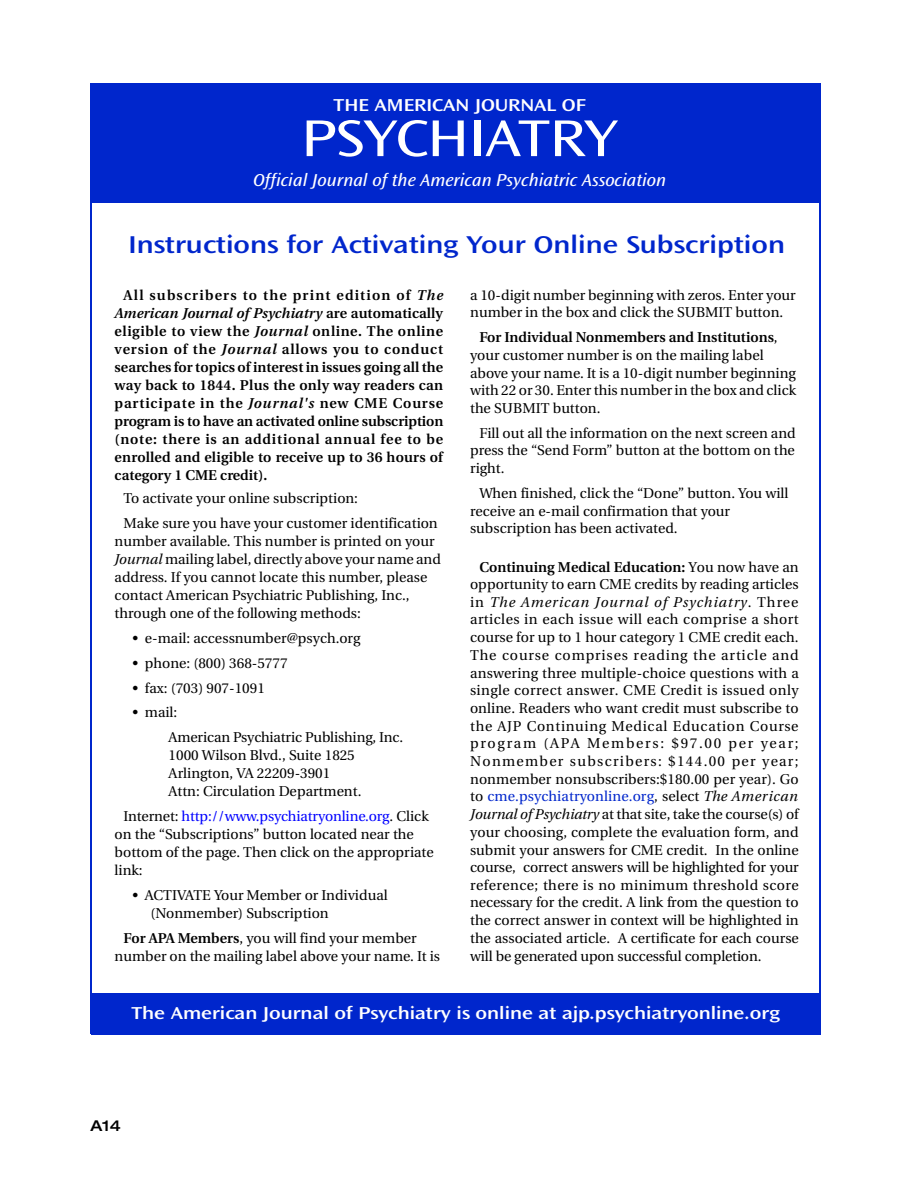
<style>
.page{position:relative;width:918px;height:1188px;background:#fff}
.page>*{position:absolute;margin:0;border:0;box-sizing:border-box;transform-origin:0 0}
.t1{font:54px "Ocean Sans MM 403 800";color:#fff}
.t2{font:25.35px "Ocean Sans MM 512 800";letter-spacing:.005em;color:#0026cc}
.t3{font:18px "Ocean Sans MM 512 800";color:#fff}
.t4{font:18px "Ocean Sans MM It 403 572";color:#fff}
.t5{font:500 expanded 15px "Helvetica Neue";color:#000}
.t6{font:14.25px/17.7px "Utopia";color:#000}
.t7{font:600 14.25px/18px "Utopia";letter-spacing:.01em;color:#000;text-align:justify}
.s1{font-style:italic}
.s2{color:#00f}
.s3{font-weight:600}
.s4{color:#0026cc}
</style>
<div class="page">
<div style="left:91px;top:83px;width:729px;height:120px;background:#0026cc"></div>
<div style="left:91px;top:993px;width:729px;height:40px;background:#0026cc"></div>
<hr style="left:91px;top:83px;width:730px;height:2px;background:#0026cc">
<hr style="left:820px;top:84px;width:1px;height:950px;background:#0026cc">
<hr style="left:91px;top:1033px;width:729px;height:1px;background:#0026cc">
<hr style="left:91px;top:83px;width:1px;height:951px;background:#0026cc">
<p class="t3" style="left:334px;top:98px;width:254px">THE AMERICAN JOURNAL OF</p>
<h1 class="t1" style="left:301px;top:117px;width:318px">PSYCHIATRY</h1>
<p class="t4" style="left:253px;top:173px;width:414px">Official Journal of the American Psychiatric Association</p>
<h2 class="t2" style="left:129px;top:235px;width:658px">Instructions for Activating Your Online Subscription</h2>
<p class="t7" style="left:115px;top:287px;width:330px;text-indent:9px">All subscribers to the print edition of <span class="s1">The American Journal of Psychiatry</span> are automatically eligible to view the <span class="s1">Journal</span> online. The online version of the <span class="s1">Journal</span> allows you to conduct searches for topics of interest in issues going all the way back to 1844. Plus the only way readers can participate in the <span class="s1">Journal's</span> new CME Course program is to have an activated online subscription (note: there is an additional annual fee to be enrolled and eligible to receive up to 36 hours of category 1 CME credit).</p>
<p class="t6" style="left:124px;top:487px;width:316px;line-height:24.9px">To activate your online subscription:<br>Make sure you have your customer identification</p>
<p class="t6" style="left:115px;top:534px;width:328px">number available. This number is printed on your <span class="s1">Journal</span> mailing label, directly above your name and address. If you cannot locate this number, please contact American Psychiatric Publishing, Inc., through one of the following methods:</p>
<p class="t6" style="left:133px;top:631px;width:229px">• e-mail: accessnumber@psych.org</p>
<p class="t6" style="left:133px;top:655px;width:156px">• phone: (800) 368-5777</p>
<p class="t6" style="left:133px;top:680px;width:134px">• fax: (703) 907-1091</p>
<p class="t6" style="left:169px;top:701px;width:236px;line-height:24.6px;text-indent:-36px">• mail:<br>American Psychiatric Publishing, Inc.</p>
<p class="t6" style="left:169px;top:747px;width:194px;line-height:18.1px">1000 Wilson Blvd., Suite 1825<br>Arlington, VA 22209-3901<br>Attn: Circulation Department.</p>
<p class="t6" style="left:115px;top:808px;width:321px;text-indent:9px">Internet: <span class="s2">http://www.psychiatryonline.org</span>. Click on the “Subscriptions” button located near the bottom of the page. Then click on the appropriate link:</p>
<p class="t6" style="left:151px;top:887px;width:239px;text-indent:-18px">• ACTIVATE Your Member or Individual (Nonmember) Subscription</p>
<p class="t6" style="left:115px;top:930px;width:327px;text-indent:9px"><span class="s3">For APA Members</span>, you will find your member number on the mailing label above your name. It is</p>
<p class="t6" style="left:470px;top:287px;width:327px">a 10-digit number beginning with zeros. Enter your number in the box and click the SUBMIT button.</p>
<p class="t6" style="left:470px;top:330px;width:328px;text-indent:9px"><span class="s3">For Individual Nonmembers and Institutions</span>, your customer number is on the mailing label above your name. It is a 10-digit number beginning with 22 or 30. Enter this number in the box and click the SUBMIT button.</p>
<p class="t6" style="left:470px;top:425px;width:327px;text-align:justify;text-indent:9px">Fill out all the information on the next screen and press the “Send Form” button at the bottom on the right.</p>
<p class="t6" style="left:470px;top:486px;width:320px;text-indent:9px">When finished, click the “Done” button. You will receive an e-mail confirmation that your subscription has been activated.</p>
<p class="t6" style="left:470px;top:559px;width:330px;text-align:justify;text-indent:9px"><span class="s3">Continuing Medical Education:</span> You now have an opportunity to earn CME credits by reading articles in <span class="s1">The American Journal of Psychiatry</span>. Three articles in each issue will each comprise a short course for up to 1 hour category 1 CME credit each.<br>The course comprises reading the article and answering three multiple-choice questions with a single correct answer. CME Credit is issued only online. Readers who want credit must subscribe to the AJP Continuing Medical Education Course program (APA Members: $97.00 per year; Nonmember subscribers: $144.00 per year; nonmember nonsubscribers:$180.00 per year). Go to <span class="s4">cme.psychiatryonline.org</span>, select <span class="s1">The American Journal of Psychiatry</span> at that site, take the course(s) of your choosing, complete the evaluation form, and submit your answers for CME credit. In the online course, correct answers will be highlighted for your reference; there is no minimum threshold score necessary for the credit. A link from the question to the correct answer in context will be highlighted in the associated article. A certificate for each course will be generated upon successful completion.</p>
<p class="t3" style="left:131px;top:1006px;width:650px">The American Journal of Psychiatry is online at ajp.psychiatryonline.org</p>
<p class="t5" style="left:90px;top:1120px;width:32px">A14</p>
</div>
